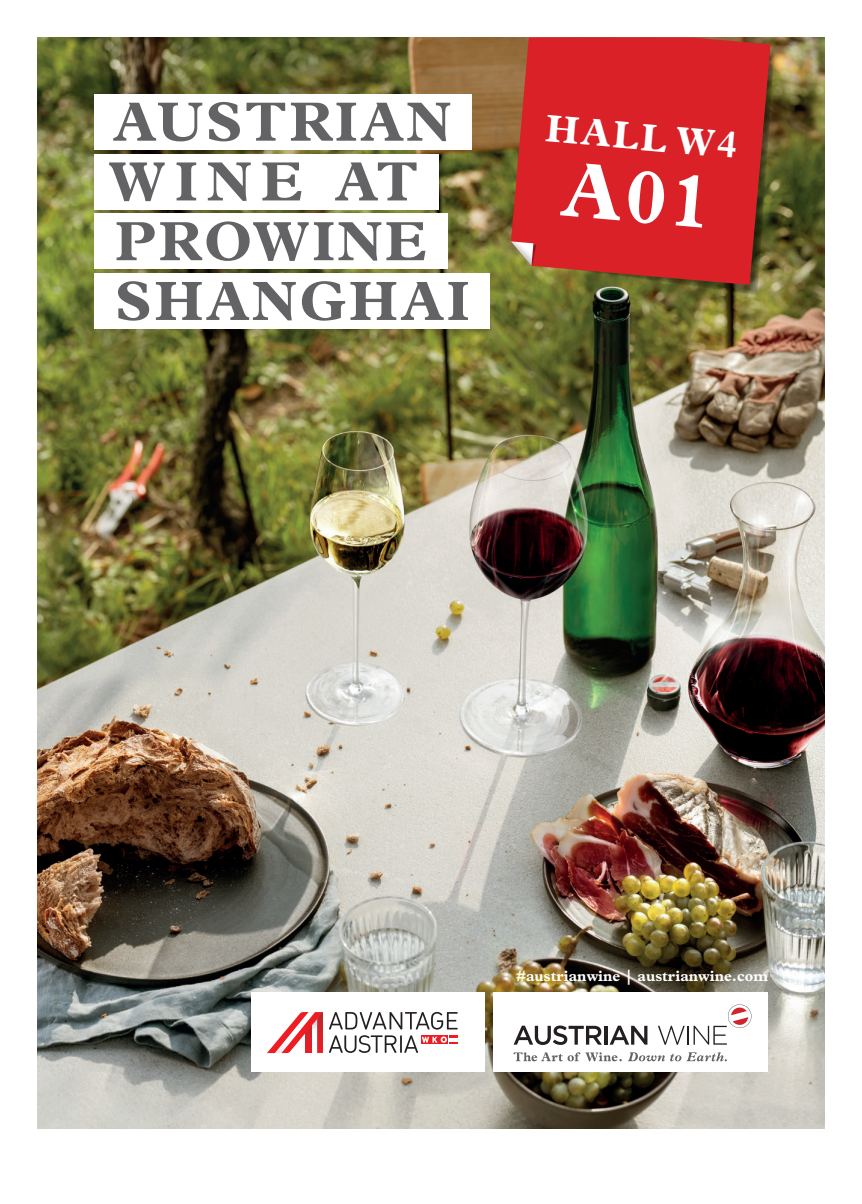
<style>
.page{position:relative;width:862px;height:1204px;background:#fff}
.page>*{position:absolute;margin:0;border:0;box-sizing:border-box;transform-origin:0 0}
.t1{font:700 55.75px/119.5px "Plantin MT Pro";letter-spacing:.05em;color:#636366}
.t2{font:700 38.25px "Plantin";color:#fff}
.t3{font:700 15px "Plantin MT Pro";color:#fff}
</style>
<div class="page">
<img style="left:38px;top:37px;width:786px;height:1092px">
<div style="left:493px;top:993px;width:274px;height:79px;background:#fff"></div>
<svg style="left:513px;top:1025px;width:89px;height:20px"></svg>
<hr style="left:604px;top:1026px;width:3px;height:19px;background:#231f20">
<svg style="left:609px;top:1026px;width:38px;height:19px"></svg>
<svg style="left:658px;top:1004px;width:94px;height:41px"></svg>
<svg style="left:513px;top:1052px;width:49px;height:9px"></svg>
<svg style="left:569px;top:1052px;width:52px;height:9px"></svg>
<svg style="left:628px;top:1052px;width:99px;height:9px"></svg>
<div style="left:251px;top:993px;width:233px;height:79px;background:#fff"></div>
<svg style="left:329px;top:1012px;width:128px;height:17px"></svg>
<svg style="left:267px;top:1012px;width:56px;height:41px"></svg>
<svg style="left:329px;top:1035px;width:128px;height:18px"></svg>
<div style="left:94px;top:94px;width:378px;height:56px;background:#fff"></div>
<div style="left:94px;top:214px;width:354px;height:55px;background:#fff"></div>
<div style="left:94px;top:154px;width:344px;height:55px;background:#fff"></div>
<div style="left:94px;top:273px;width:395px;height:56px;background:#fff"></div>
<svg style="left:542px;top:56px;width:231px;height:239px;background:#676730"></svg>
<svg style="left:511px;top:37px;width:259px;height:248px;background:#cb2a28"></svg>
<svg style="left:511px;top:241px;width:25px;height:25px"></svg>
<div style="left:560px;top:162px;width:146px;height:66px;background:#da2128"></div>
<h1 class="t1" style="left:113px;top:62px;width:339px">AUSTRIAN<br>PROWINE</h1>
<h1 class="t1" style="left:108px;top:122px;width:363px">WINE AT<br>SHANGHAI</h1>
<h2 class="t2" style="left:548px;top:106px;width:193px;rotate:5deg">HALL W4</h2>
<p class="t3" style="left:516px;top:967px;width:254px">#austrianwine | austrianwine.com</p>
</div>
